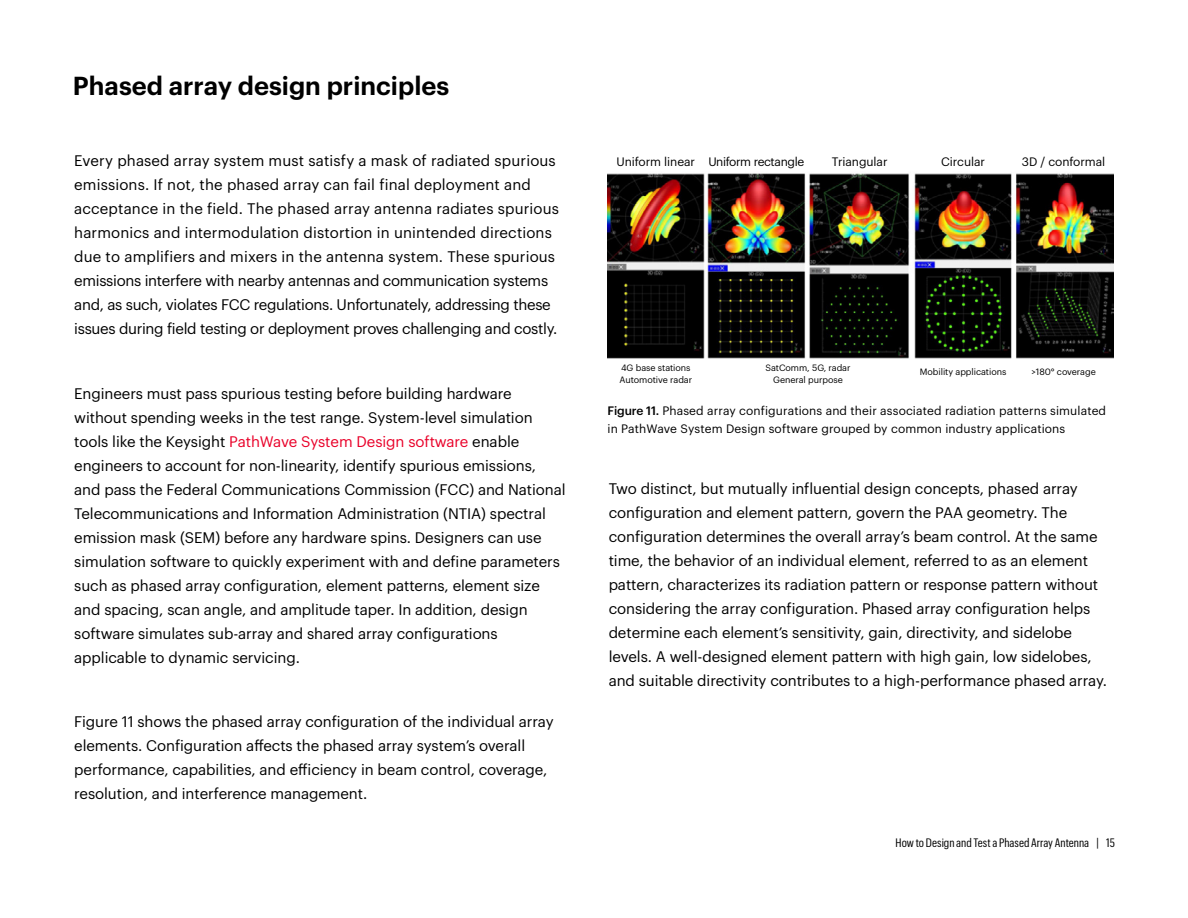
<style>
.page{position:relative;width:1188px;height:918px;background:#fff}
.page>*{position:absolute;margin:0;border:0;box-sizing:border-box;transform-origin:0 0}
.t1{font:600 25.5px "Graphik LC";color:#000}
.t2{font:15px/24px "Graphik LC";letter-spacing:-.005em;color:#000}
.t3{font:12px/18px "Graphik LC";letter-spacing:.01em;color:#000}
.t4{font:12px "Graphik LG";letter-spacing:-.005em;color:#000}
.t5{font:12px "Graphik Cond";color:#000}
.t6{font:12px "Graphik LG";letter-spacing:-.03em;color:#000}
.t7{font:9px/12px "Graphik LG";letter-spacing:-.005em;color:#000}
.t8{font:9px "Graphik LC";letter-spacing:-.005em;color:#000}
.s1{color:#e90029}
.s2{font-family:"Graphik LG"}
.s3{font-weight:500}
</style>
<div class="page">
<img style="left:608px;top:173px;width:506px;height:186px">
<h1 class="t1" style="left:73px;top:66px;width:378px">Phased array design principles</h1>
<p class="t2" style="left:74px;top:147px;width:486px">Every phased array system must satisfy a mask of radiated spurious emissions. If not, the phased array can fail final deployment and acceptance in the field. The phased array antenna radiates spurious harmonics and intermodulation distortion in unintended directions due to amplifiers and mixers in the antenna system. These spurious emissions interfere with nearby antennas and communication systems and, as such, violates FCC regulations. Unfortunately, addressing these issues during field testing or deployment proves challenging and costly.</p>
<p class="t2" style="left:74px;top:380px;width:493px">Engineers must pass spurious testing before building hardware without spending weeks in the test range. System-level simulation tools like the Keysight <span class="s1">PathWave System Design software</span> enable engineers to account for non-linearity, identify spurious emissions, and pass the Federal Communications Commission (FCC) and National Telecommunications and Information Administration (NTIA) spectral emission mask (SEM) before any hardware spins. Designers can use simulation software to quickly experiment with and define parameters such as phased array configuration, element patterns, element size and spacing, scan angle, and amplitude taper. In addition, design software simulates sub-array and shared array configurations applicable to dynamic servicing.</p>
<p class="t2" style="left:74px;top:708px;width:481px">Figure 11 shows the phased array configuration of the individual array elements. Configuration affects the phased array system’s overall performance, capabilities, and efficiency in beam control, coverage, resolution, and interference management.</p>
<p class="t4" style="left:617px;top:152px;width:80px">Uniform linear</p>
<p class="t6" style="left:708px;top:152px;width:97px">Uniform rectangle</p>
<p class="t4" style="left:832px;top:152px;width:57px">Triangular</p>
<p class="t4" style="left:941px;top:152px;width:45px">Circular</p>
<p class="t4" style="left:1022px;top:152px;width:85px">3D / conformal</p>
<p class="t7" style="left:620px;top:361px;width:74px">4G base stations<br>Automotive radar</p>
<p class="t7" style="left:920px;top:365px;width:88px">Mobility applications</p>
<p class="t8" style="left:1031px;top:365px;width:66px"><span class="s2">&gt;180</span>° coverage</p>
<p class="t7" style="left:766px;top:361px;width:86px;text-align:center">SatComm, 5G, radar<br>General purpose</p>
<p class="t3" style="left:608px;top:400px;width:500px"><span class="s3">Figure 11.</span> Phased array configurations and their associated radiation patterns simulated in PathWave System Design software grouped by common industry applications</p>
<p class="t2" style="left:609px;top:475px;width:500px">Two distinct, but mutually influential design concepts, phased array configuration and element pattern, govern the PAA geometry. The configuration determines the overall array’s beam control. At the same time, the behavior of an individual element, referred to as an element pattern, characterizes its radiation pattern or response pattern without considering the array configuration. Phased array configuration helps determine each element’s sensitivity, gain, directivity, and sidelobe levels. A well-designed element pattern with high gain, low sidelobes, and suitable directivity contributes to a high-performance phased array.</p>
<p class="t5" style="left:896px;top:835px;width:221px">How to Design and Test a Phased Array Antenna | 15</p>
</div>
